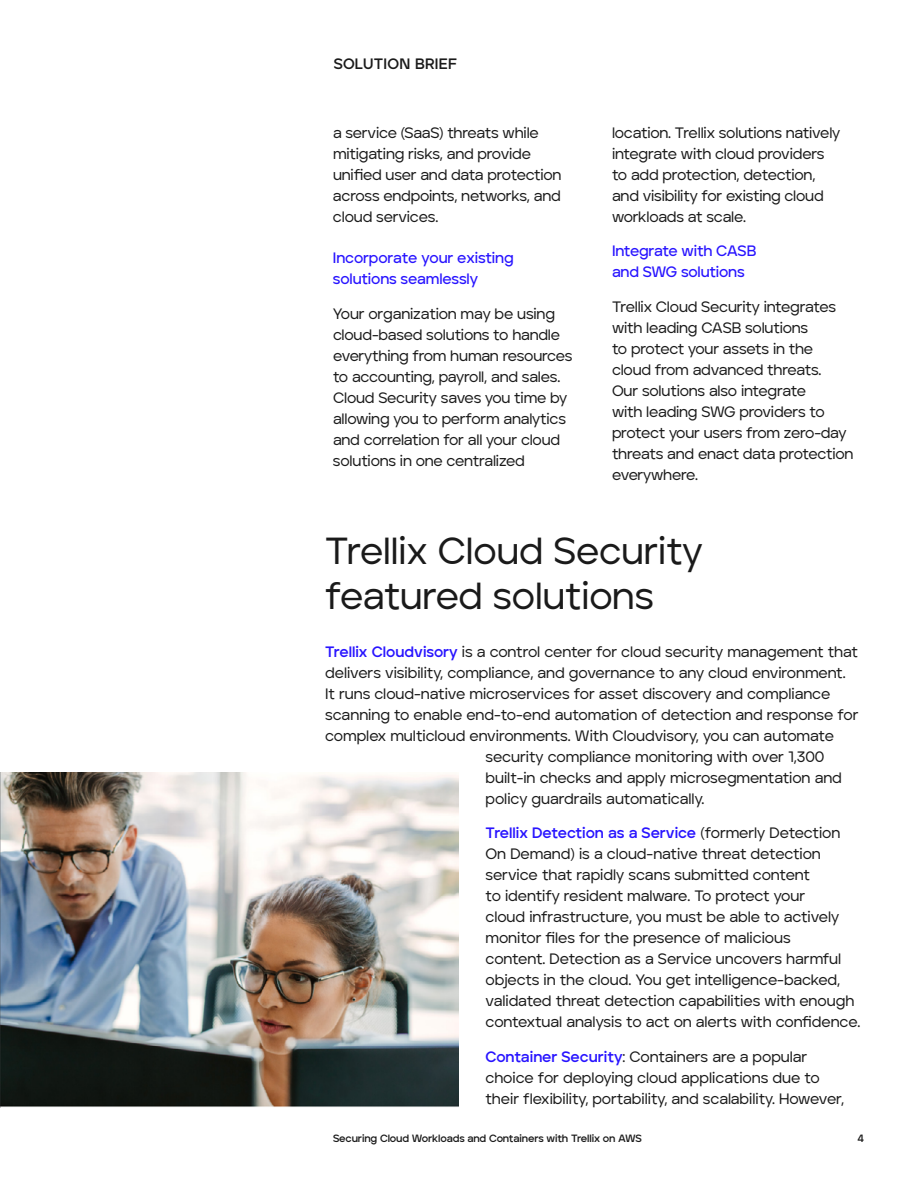
<style>
.page{position:relative;width:918px;height:1188px;background:#fff}
.page>*{position:absolute;margin:0;border:0;box-sizing:border-box;transform-origin:0 0}
.t1{font:500 37.5px/45px "Aventa";color:#1a1a1a}
.t2{font:500 15px/21px "Aventa";letter-spacing:-.01em;color:#1a1a1a}
.t3{font:600 15px/21px "Aventa";letter-spacing:-.01em;color:#2814ff}
.t4{font:700 15px "Aventa";letter-spacing:.02em;color:#1a1a1a}
.t5{font:700 10.5px "Aventa";letter-spacing:-.01em;color:#1a1a1a}
.s1{font-weight:700;color:#2814ff}
</style>
<div class="page">
<img style="left:0;top:772px;width:459px;height:335px">
<p class="t4" style="left:334px;top:54px;width:125px">SOLUTION BRIEF</p>
<p class="t2" style="left:333px;top:122px;width:230px">a service (SaaS) threats while mitigating risks, and provide unified user and data protection across endpoints, networks, and cloud services.</p>
<p class="t3" style="left:333px;top:247px;width:182px">Incorporate your existing solutions seamlessly</p>
<p class="t2" style="left:333px;top:303px;width:241px">Your organization may be using cloud-based solutions to handle everything from human resources to accounting, payroll, and sales.<br>Cloud Security saves you time by allowing you to perform analytics and correlation for all your cloud solutions in one centralized</p>
<p class="t2" style="left:612px;top:122px;width:230px">location. Trellix solutions natively integrate with cloud providers to add protection, detection, and visibility for existing cloud workloads at scale.</p>
<p class="t3" style="left:612px;top:241px;width:146px">Integrate with CASB and SWG solutions</p>
<p class="t2" style="left:612px;top:296px;width:243px">Trellix Cloud Security integrates with leading CASB solutions<br>to protect your assets in the cloud from advanced threats.<br>Our solutions also integrate<br>with leading SWG providers to protect your users from zero-day threats and enact data protection everywhere.</p>
<h1 class="t1" style="left:325px;top:528px;width:379px">Trellix Cloud Security featured solutions</h1>
<p class="t2" style="left:325px;top:641px;width:534px"><span class="s1">Trellix Cloudvisory</span> is a control center for cloud security management that</p>
<p class="t2" style="left:325px;top:662px;width:522px">delivers visibility, compliance, and governance to any cloud environment.</p>
<p class="t2" style="left:325px;top:683px;width:507px">It runs cloud-native microservices for asset discovery and compliance</p>
<p class="t2" style="left:325px;top:704px;width:535px">scanning to enable end-to-end automation of detection and response for</p>
<p class="t2" style="left:325px;top:725px;width:510px">complex multicloud environments. With Cloudvisory, you can automate</p>
<p class="t2" style="left:486px;top:746px;width:340px">security compliance monitoring with over 1,300</p>
<p class="t2" style="left:486px;top:767px;width:358px">built-in checks and apply microsegmentation and</p>
<p class="t2" style="left:486px;top:788px;width:220px">policy guardrails automatically.</p>
<p class="t2" style="left:486px;top:822px;width:376px"><span class="s1">Trellix Detection as a Service</span> (formerly Detection On Demand) is a cloud-native threat detection service that rapidly scans submitted content<br>to identify resident malware. To protect your<br>cloud infrastructure, you must be able to actively monitor files for the presence of malicious<br>content. Detection as a Service uncovers harmful objects in the cloud. You get intelligence-backed, validated threat detection capabilities with enough contextual analysis to act on alerts with confidence.</p>
<p class="t2" style="left:486px;top:1046px;width:360px"><span class="s1">Container Security</span>: Containers are a popular choice for deploying cloud applications due to their flexibility, portability, and scalability. However,</p>
<p class="t5" style="left:333px;top:1132px;width:310px">Securing Cloud Workloads and Containers with Trellix on AWS</p>
<p class="t5" style="left:857px;top:1132px;width:8px">4</p>
</div>
